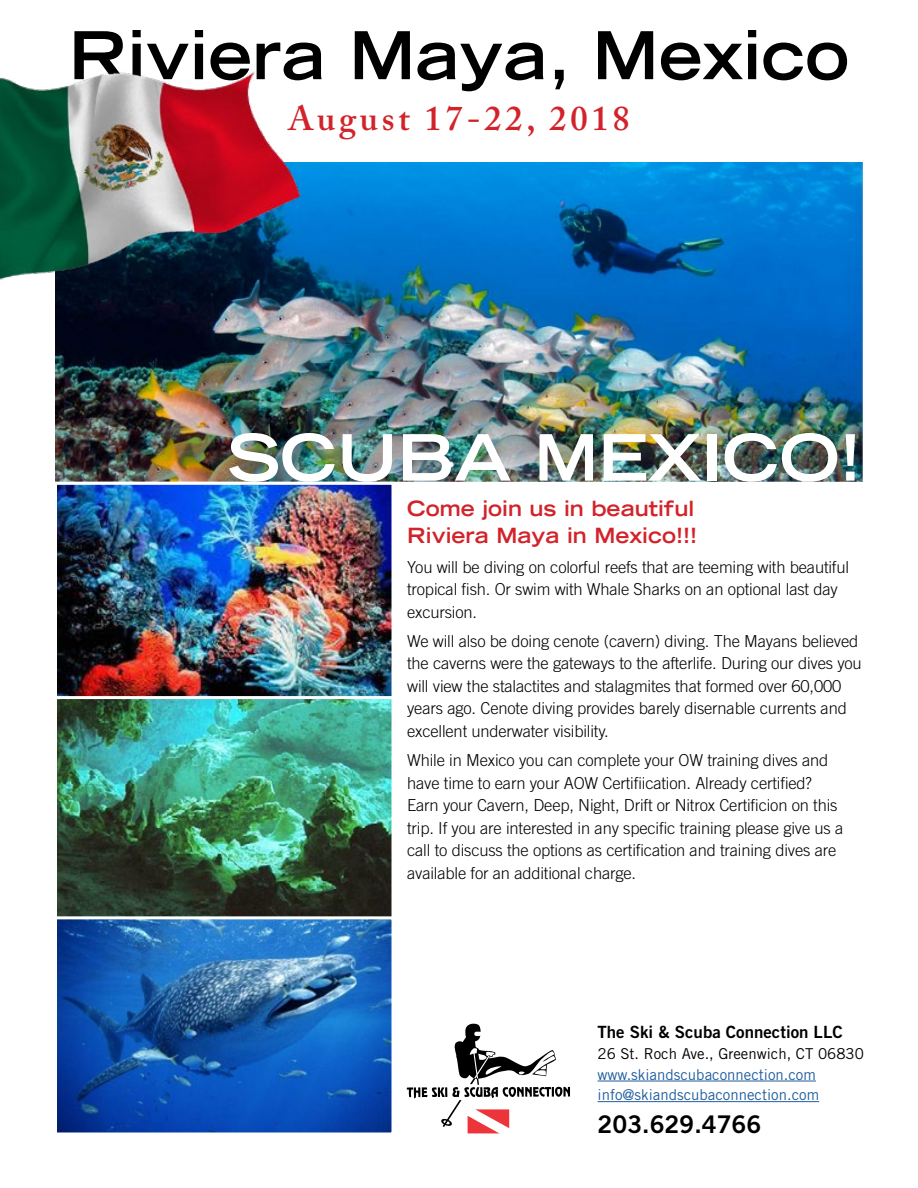
<style>
.page{position:relative;width:918px;height:1188px;background:#fff}
.page>*{position:absolute;margin:0;border:0;box-sizing:border-box;transform-origin:0 0}
.t1{font:700 expanded 66px "Trade Gothic LT Std";color:#000}
.t2{font:700 expanded 63.9px "Trade Gothic LT Std";color:#fff}
.t3{font:600 34.5px "Adobe Caslon Pro";letter-spacing:.11em;color:#d2232a}
.t4{font:24.3px "Trade Gothic LT Std Bd 2";color:#000}
.t5{font:700 expanded 21px/27px "Trade Gothic LT Std";color:#d2232a}
.t6{font:16.8px "Trade Gothic LT Std Bd 2";color:#000}
.t7{font:300 16.5px/22.5px "Trade Gothic LT Std";letter-spacing:-.01em;color:#000}
.t8{font:15px/20.7px "Trade Gothic LT Std";color:#215e9e}
.t9{font:15px "Trade Gothic LT Std";color:#000}
</style>
<div class="page">
<img style="left:56px;top:162px;width:806px;height:320px">
<svg style="left:407px;top:1024px;width:163px;height:109px"></svg>
<hr style="left:598px;top:1081px;width:218px;height:1px;background:#215e9e">
<hr style="left:598px;top:1101px;width:221px;height:1px;background:#215e9e">
<img style="left:0;top:71px;width:310px;height:222px">
<img style="left:58px;top:486px;width:332px;height:210px">
<div style="left:54px;top:482px;width:340px;height:222px;border:3px solid #fff"></div>
<img style="left:58px;top:700px;width:332px;height:216px">
<div style="left:54px;top:696px;width:340px;height:228px;border:3px solid #fff"></div>
<img style="left:58px;top:920px;width:332px;height:212px">
<div style="left:54px;top:916px;width:340px;height:220px;border:3px solid #fff"></div>
<h1 class="t1" style="left:69px;top:12px;width:782px">Riviera Maya, Mexico</h1>
<h3 class="t3" style="left:288px;top:98px;width:343px">August 17-22, 2018</h3>
<h2 class="t2" style="left:227px;top:416px;width:636px">SCUBA MEXICO!</h2>
<p class="t5" style="left:407px;top:495px;width:291px">Come join us in beautiful<br>Riviera Maya in Mexico!!!</p>
<p class="t7" style="left:407px;top:555px;width:443px">You will be diving on colorful reefs that are teeming with beautiful tropical fish. Or swim with Whale Sharks on an optional last day excursion.</p>
<p class="t7" style="left:407px;top:630px;width:456px">We will also be doing cenote (cavern) diving. The Mayans believed the caverns were the gateways to the afterlife. During our dives you will view the stalactites and stalagmites that formed over 60,000 years ago. Cenote diving provides barely disernable currents and excellent underwater visibility.</p>
<p class="t7" style="left:407px;top:749px;width:438px">While in Mexico you can complete your OW training dives and have time to earn your AOW Certifiication. Already certified?<br>Earn your Cavern, Deep, Night, Drift or Nitrox Certificion on this trip. If you are interested in any specific training please give us a call to discuss the options as certification and training dives are available for an additional charge.</p>
<p class="t6" style="left:598px;top:1022px;width:247px">The Ski &amp; Scuba Connection LLC</p>
<p class="t9" style="left:598px;top:1044px;width:268px">26 St. Roch Ave., Greenwich, CT 06830</p>
<p class="t8" style="left:598px;top:1064px;width:223px">www.skiandscubaconnection.com info@skiandscubaconnection.com</p>
<h3 class="t4" style="left:598px;top:1109px;width:165px">203.629.4766</h3>
</div>
